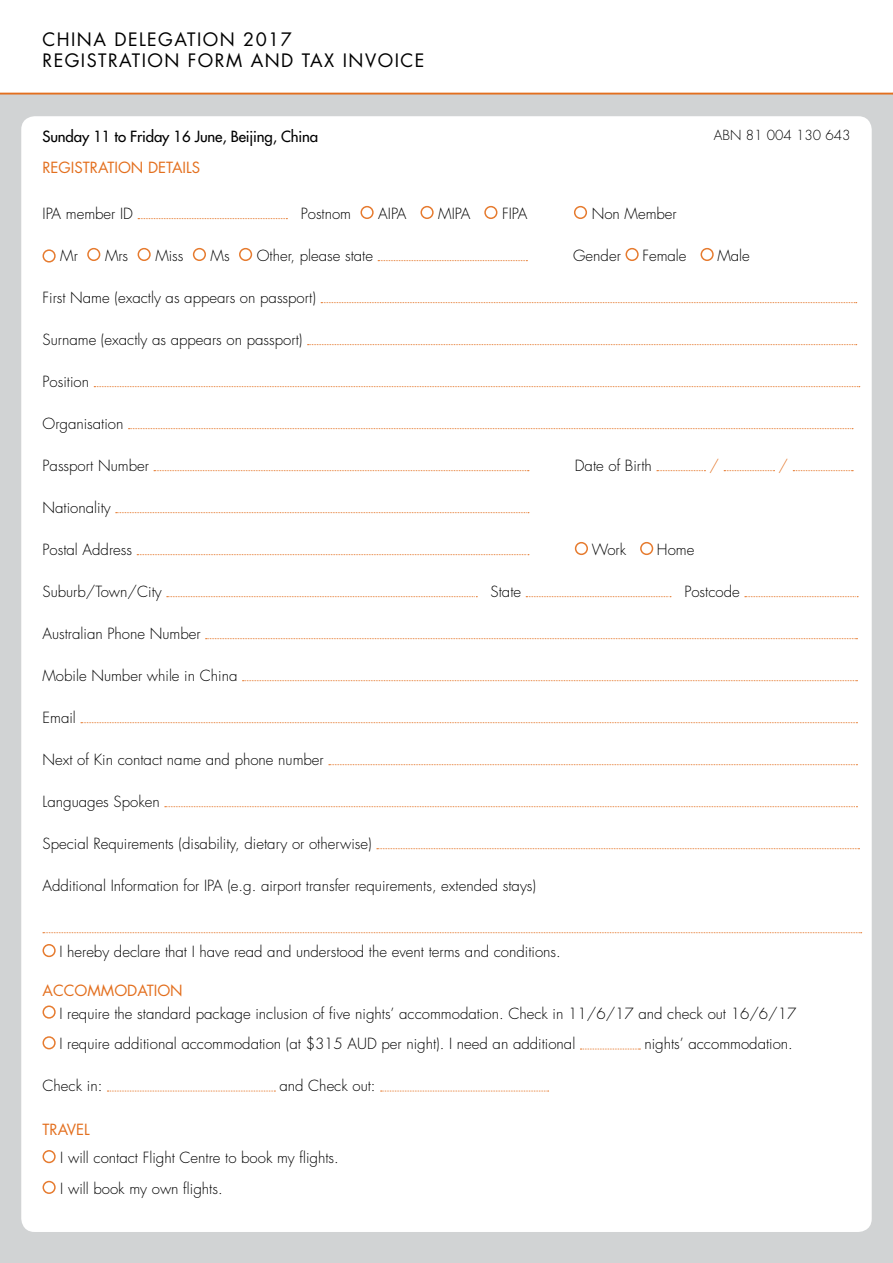
<style>
.page{position:relative;width:893px;height:1263px;background:#fff}
.page>*{position:absolute;margin:0;border:0;box-sizing:border-box;transform-origin:0 0}
.t1{font:18px/21px "Futura";letter-spacing:.08em;color:#000}
.t2{font:300 15px/30.8px "Futura";color:#000}
.t3{font:15px "Futura";color:#e36f1e}
.t4{font:15px "Futura";letter-spacing:-.01em;color:#000}
.t5{font:300 15px "Futura";color:#e36f1e}
.t6{font:300 13.5px "Futura";color:#000}
</style>
<div class="page">
<div style="left:872px;top:0;width:21px;height:1263px;background:#d1d3d4"></div>
<div style="left:0;top:0;width:892px;height:1263px;background:#d1d3d4"></div>
<div style="left:0;top:0;width:893px;height:94px;background:#fff"></div>
<div style="left:21px;top:116px;width:851px;height:1116px;background:#fff;border-radius:13px"></div>
<hr style="left:0;top:93px;width:893px;height:1px;background:#e36f1e">
<svg style="left:138px;top:218px;width:149px;height:1px"></svg>
<div style="left:360px;top:206px;width:14px;height:13px;border:2px solid #e67b2f;border-radius:50%"></div>
<div style="left:420px;top:206px;width:14px;height:13px;border:2px solid #e67b2f;border-radius:50%"></div>
<div style="left:484px;top:206px;width:13px;height:13px;border:2px solid #e67b2f;border-radius:50%"></div>
<div style="left:574px;top:206px;width:13px;height:13px;border:2px solid #e67b2f;border-radius:50%"></div>
<div style="left:43px;top:249px;width:13px;height:14px;border:2px solid #e67b2f;border-radius:50%"></div>
<div style="left:87px;top:248px;width:13px;height:13px;border:2px solid #e67b2f;border-radius:50%"></div>
<div style="left:138px;top:248px;width:13px;height:13px;border:2px solid #e67b2f;border-radius:50%"></div>
<div style="left:193px;top:248px;width:13px;height:13px;border:2px solid #e67b2f;border-radius:50%"></div>
<div style="left:239px;top:248px;width:13px;height:13px;border:2px solid #e67b2f;border-radius:50%"></div>
<svg style="left:378px;top:260px;width:149px;height:1px"></svg>
<div style="left:625px;top:248px;width:14px;height:13px;border:2px solid #e67b2f;border-radius:50%"></div>
<div style="left:700px;top:248px;width:14px;height:13px;border:2px solid #e67b2f;border-radius:50%"></div>
<svg style="left:321px;top:302px;width:536px;height:1px"></svg>
<svg style="left:308px;top:344px;width:549px;height:1px"></svg>
<svg style="left:94px;top:386px;width:766px;height:1px"></svg>
<svg style="left:129px;top:428px;width:724px;height:1px"></svg>
<svg style="left:154px;top:470px;width:375px;height:1px"></svg>
<svg style="left:657px;top:470px;width:48px;height:1px"></svg>
<svg style="left:724px;top:470px;width:50px;height:1px"></svg>
<svg style="left:793px;top:470px;width:60px;height:1px"></svg>
<svg style="left:116px;top:512px;width:413px;height:1px"></svg>
<svg style="left:137px;top:554px;width:392px;height:1px"></svg>
<div style="left:575px;top:542px;width:13px;height:13px;border:2px solid #e67b2f;border-radius:50%"></div>
<div style="left:640px;top:542px;width:13px;height:13px;border:2px solid #e67b2f;border-radius:50%"></div>
<svg style="left:167px;top:596px;width:310px;height:1px"></svg>
<svg style="left:526px;top:596px;width:145px;height:1px"></svg>
<svg style="left:745px;top:596px;width:113px;height:1px"></svg>
<svg style="left:206px;top:638px;width:651px;height:1px"></svg>
<svg style="left:242px;top:680px;width:615px;height:1px"></svg>
<svg style="left:81px;top:722px;width:776px;height:1px"></svg>
<svg style="left:329px;top:764px;width:528px;height:1px"></svg>
<svg style="left:165px;top:806px;width:692px;height:1px"></svg>
<svg style="left:377px;top:848px;width:482px;height:1px"></svg>
<svg style="left:43px;top:932px;width:819px;height:1px"></svg>
<div style="left:43px;top:944px;width:13px;height:13px;border:2px solid #e67b2f;border-radius:50%"></div>
<div style="left:43px;top:1005px;width:13px;height:14px;border:2px solid #e67b2f;border-radius:50%"></div>
<div style="left:43px;top:1036px;width:13px;height:13px;border:2px solid #e67b2f;border-radius:50%"></div>
<svg style="left:580px;top:1049px;width:60px;height:1px"></svg>
<svg style="left:107px;top:1091px;width:168px;height:1px"></svg>
<svg style="left:381px;top:1091px;width:168px;height:1px"></svg>
<div style="left:43px;top:1150px;width:13px;height:13px;border:2px solid #e67b2f;border-radius:50%"></div>
<div style="left:43px;top:1181px;width:13px;height:13px;border:2px solid #e67b2f;border-radius:50%"></div>
<p class="t1" style="left:43px;top:29px;width:383px">CHINA DELEGATION 2017<br>REGISTRATION FORM AND TAX INVOICE</p>
<p class="t4" style="left:43px;top:127px;width:277px">Sunday 11 to Friday 16 June, Beijing, China</p>
<p class="t3" style="left:43px;top:158px;width:159px">REGISTRATION DETAILS</p>
<p class="t2" style="left:43px;top:199px;width:92px">IPA member ID</p>
<p class="t2" style="left:301px;top:199px;width:52px">Postnom</p>
<p class="t2" style="left:378px;top:199px;width:30px">AIPA</p>
<p class="t2" style="left:438px;top:199px;width:34px">MIPA</p>
<p class="t2" style="left:502px;top:199px;width:27px">FIPA</p>
<p class="t2" style="left:592px;top:199px;width:87px">Non Member</p>
<p class="t2" style="left:60px;top:241px;width:19px">Mr</p>
<p class="t2" style="left:105px;top:241px;width:25px">Mrs</p>
<p class="t2" style="left:155px;top:241px;width:30px">Miss</p>
<p class="t2" style="left:211px;top:241px;width:21px">Ms</p>
<p class="t2" style="left:257px;top:241px;width:118px">Other, please state</p>
<p class="t2" style="left:573px;top:241px;width:49px">Gender</p>
<p class="t2" style="left:642px;top:241px;width:46px">Female</p>
<p class="t2" style="left:717px;top:241px;width:34px">Male</p>
<p class="t2" style="left:43px;top:283px;width:275px">First Name (exactly as appears on passport)</p>
<p class="t2" style="left:43px;top:325px;width:262px">Surname (exactly as appears on passport)</p>
<p class="t2" style="left:43px;top:367px;width:48px">Position</p>
<p class="t2" style="left:43px;top:409px;width:82px">Organisation</p>
<p class="t2" style="left:43px;top:451px;width:108px">Passport Number</p>
<p class="t2" style="left:575px;top:451px;width:79px">Date of Birth</p>
<p class="t5" style="left:709px;top:456px;width:11px">/</p>
<p class="t5" style="left:779px;top:456px;width:11px">/</p>
<p class="t2" style="left:43px;top:493px;width:70px">Nationality</p>
<p class="t2" style="left:43px;top:535px;width:91px">Postal Address</p>
<p class="t2" style="left:592px;top:535px;width:36px">Work</p>
<p class="t2" style="left:657px;top:535px;width:39px">Home</p>
<p class="t2" style="left:43px;top:577px;width:121px">Suburb/Town/City</p>
<p class="t2" style="left:491px;top:577px;width:32px">State</p>
<p class="t2" style="left:684px;top:577px;width:57px">Postcode</p>
<p class="t2" style="left:43px;top:619px;width:160px">Australian Phone Number</p>
<p class="t2" style="left:43px;top:661px;width:196px">Mobile Number while in China</p>
<p class="t2" style="left:43px;top:703px;width:35px">Email</p>
<p class="t2" style="left:43px;top:745px;width:283px">Next of Kin contact name and phone number</p>
<p class="t2" style="left:43px;top:787px;width:119px">Languages Spoken</p>
<p class="t2" style="left:43px;top:829px;width:331px">Special Requirements (disability, dietary or otherwise)</p>
<p class="t2" style="left:43px;top:871px;width:495px">Additional Information for IPA (e.g. airport transfer requirements, extended stays)</p>
<p class="t6" style="left:714px;top:127px;width:138px">ABN 81 004 130 643</p>
<p class="t2" style="left:59px;top:937px;width:503px">I hereby declare that I have read and understood the event terms and conditions.</p>
<p class="t3" style="left:43px;top:981px;width:142px">ACCOMMODATION</p>
<p class="t2" style="left:59px;top:998px;width:739px">I require the standard package inclusion of five nights’ accommodation. Check in 11/6/17 and check out 16/6/17<br>I require additional accommodation (at $315 AUD per night). I need an additional</p>
<p class="t2" style="left:644px;top:1029px;width:150px">nights’ accommodation.</p>
<p class="t2" style="left:43px;top:1071px;width:61px">Check in:</p>
<p class="t2" style="left:279px;top:1071px;width:98px">and Check out:</p>
<p class="t3" style="left:43px;top:1120px;width:49px">TRAVEL</p>
<p class="t2" style="left:60px;top:1143px;width:280px">I will contact Flight Centre to book my flights.<br>I will book my own flights.</p>
</div>
